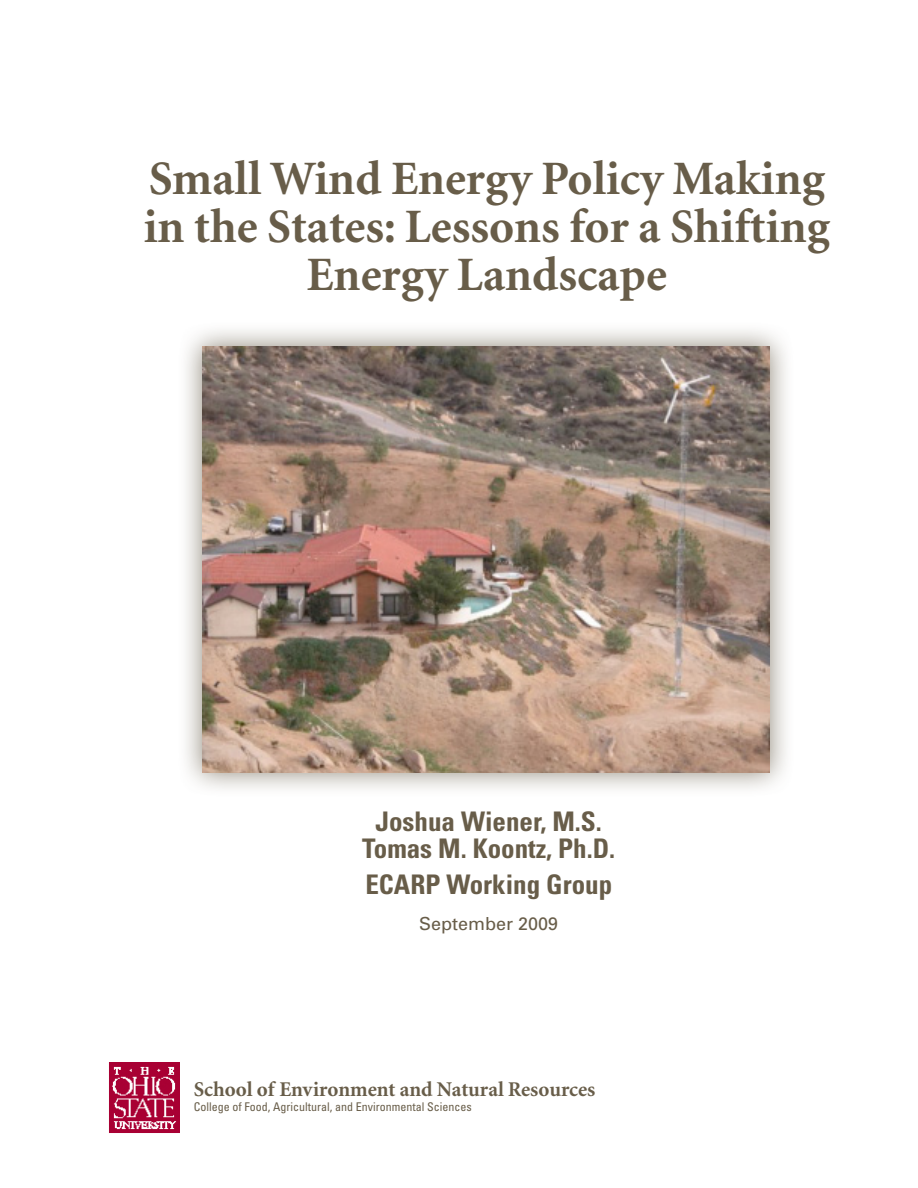
<style>
.page{position:relative;width:918px;height:1188px;background:#fff}
.page>*{position:absolute;margin:0;border:0;box-sizing:border-box;transform-origin:0 0}
.t1{font:700 48px/48px "Minion";color:#685d49;text-align:center}
.t2{font:700 condensed 27px "Univers";color:#685d49}
.t3{font:700 21px "Minion";color:#685d49}
.t4{font:18px "Univers";color:#685d49}
.t5{font:condensed 12px "Univers";color:#685d49}
</style>
<div class="page">
<img style="left:109px;top:1063px;width:70px;height:70px">
<div style="left:176px;top:320px;width:618px;height:477px;background:#685d49;opacity:.75"></div>
<img style="left:202px;top:346px;width:568px;height:426px">
<p class="t1" style="left:144px;top:156px;width:687px">Small Wind Energy Policy Making in the States: Lessons for a Shifting<br>Energy Landscape</p>
<p class="t2" style="left:376px;top:805px;width:228px">Joshua Wiener, M.S.</p>
<p class="t2" style="left:362px;top:832px;width:254px">Tomas M. Koontz, Ph.D.</p>
<p class="t2" style="left:365px;top:868px;width:248px">ECARP Working Group</p>
<p class="t4" style="left:419px;top:912px;width:141px">September 2009</p>
<p class="t3" style="left:194px;top:1079px;width:403px">School of Environment and Natural Resources</p>
<p class="t5" style="left:194px;top:1099px;width:279px">College of Food, Agricultural, and Environmental Sciences</p>
</div>
